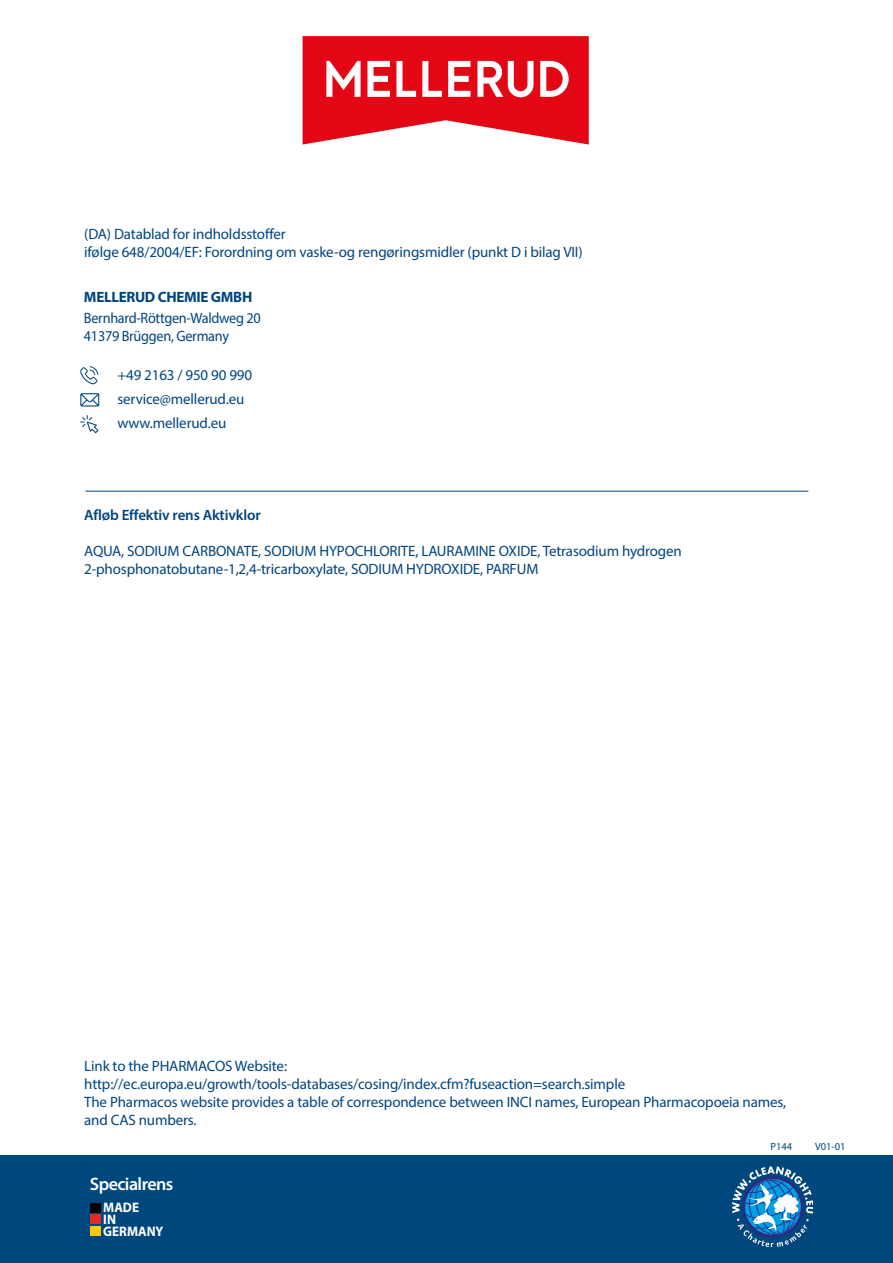
<style>
.page{position:relative;width:893px;height:1263px;background:#fff}
.page>*{position:absolute;margin:0;border:0;box-sizing:border-box;transform-origin:0 0}
.t1{font:600 18px "Myriad Pro";letter-spacing:-.03em;color:#fff}
.t2{font:15px/18px "Myriad Pro";letter-spacing:-.01em;color:#00447e}
.t3{font:15px/18px "Myriad Pro";letter-spacing:-.01em;color:#00447e;scale:.95 1}
.t4{font:600 15px "Myriad Pro";letter-spacing:-.01em;color:#00447e}
.t5{font:700 15px "Myriad Pro";letter-spacing:-.02em;color:#00447e}
.t6{font:700 13.8px/11.7px "Myriad Pro";color:#fff;scale:.95 1}
.t7{font:10.5px "Myriad Pro";color:#00447e}
</style>
<div class="page">
<div style="left:0;top:1155px;width:893px;height:108px;background:#00477e"></div>
<hr style="left:85px;top:491px;width:723px;height:1px;background:#00477e">
<div style="left:90px;top:1203px;width:11px;height:9px;background:#020203"></div>
<div style="left:90px;top:1214px;width:11px;height:10px;background:#e52822"></div>
<div style="left:90px;top:1226px;width:11px;height:9px;background:#feca00"></div>
<svg style="left:303px;top:36px;width:286px;height:109px"></svg>
<svg style="left:732px;top:1166px;width:81px;height:81px"></svg>
<svg style="left:80px;top:366px;width:18px;height:18px"></svg>
<svg style="left:80px;top:393px;width:19px;height:13px"></svg>
<svg style="left:80px;top:415px;width:18px;height:18px"></svg>
<p class="t2" style="left:84px;top:225px;width:500px">(DA) Datablad for indholdsstoffer<br>ifølge 648/2004/EF: Forordning om vaske-og rengøringsmidler (punkt D i bilag VII)</p>
<p class="t5" style="left:84px;top:287px;width:170px">MELLERUD CHEMIE GMBH</p>
<p class="t3" style="left:84px;top:309px;width:188px">Bernhard-Röttgen-Waldweg 20<br>41379 Brüggen, Germany</p>
<p class="t2" style="left:117px;top:363px;width:136px;line-height:24px">+49 2163 / 950 90 990 service@mellerud.eu www.mellerud.eu</p>
<p class="t4" style="left:84px;top:505px;width:178px">Afløb Effektiv rens Aktivklor</p>
<p class="t2" style="left:84px;top:542px;width:599px">AQUA, SODIUM CARBONATE, SODIUM HYPOCHLORITE, LAURAMINE OXIDE, Tetrasodium hydrogen<br>2-phosphonatobutane-1,2,4-tricarboxylate, SODIUM HYDROXIDE, PARFUM</p>
<p class="t2" style="left:84px;top:1057px;width:704px">Link to the PHARMACOS Website: http://ec.europa.eu/growth/tools-databases/cosing/index.cfm?fuseaction=search.simple<br>The Pharmacos website provides a table of correspondence between INCI names, European Pharmacopoeia names, and CAS numbers.</p>
<p class="t1" style="left:90px;top:1173px;width:85px">Specialrens</p>
<p class="t6" style="left:103px;top:1201px;width:65px">MADE<br>IN<br>GERMANY</p>
<p class="t7" style="left:770px;top:1140px;width:23px">P144</p>
<p class="t7" style="left:815px;top:1140px;width:32px">V01-01</p>
</div>
